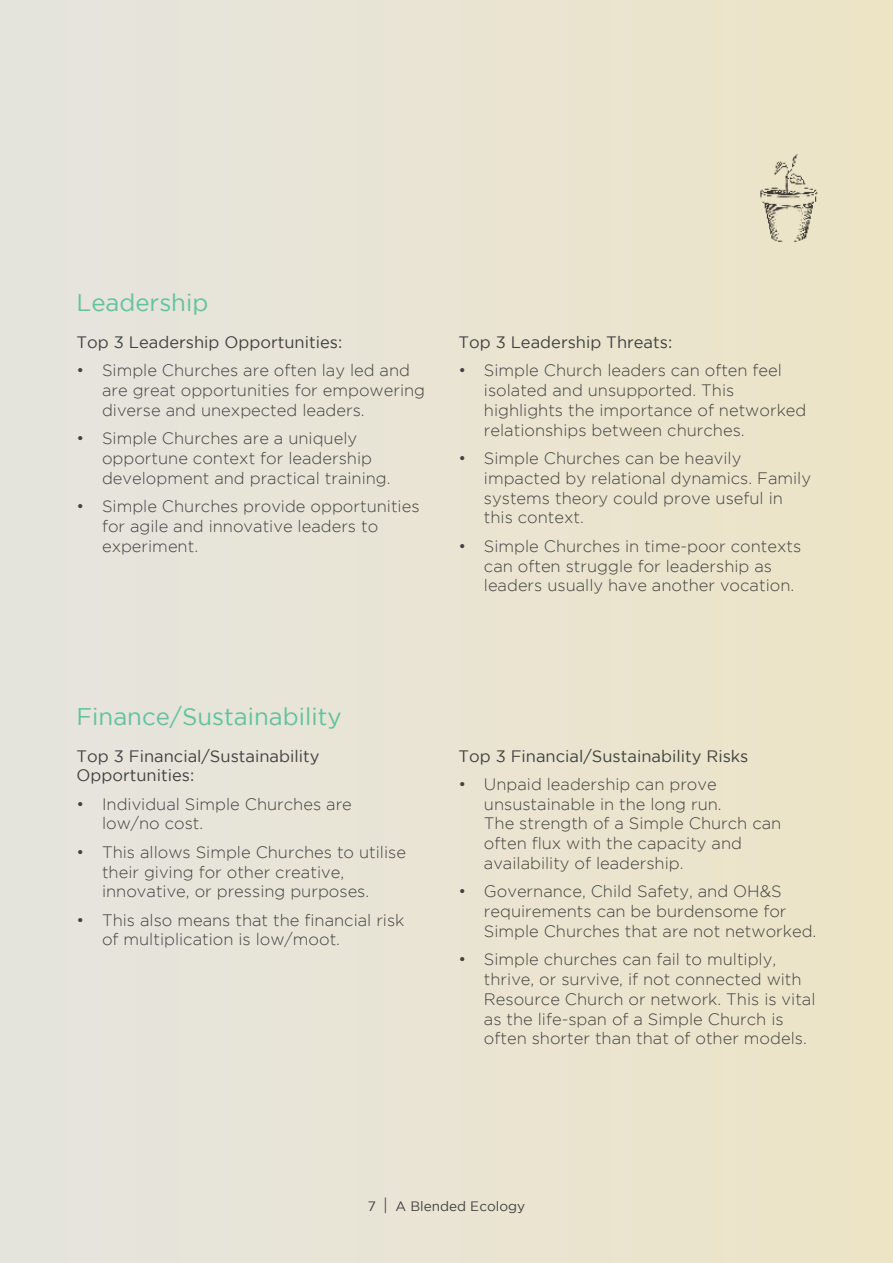
<style>
.page{position:relative;width:893px;height:1263px;background:#e9e4d3}
.page>*{position:absolute;margin:0;border:0;box-sizing:border-box;transform-origin:0 0}
.t1{font:24px "Gotham";color:#63c29d}
.t2{font:300 16.5px/19.8px "Gotham";color:#404140}
.t3{font:16.5px/19.8px "Gotham";color:#404140}
.t4{font:13.5px "Gotham";color:#404140}
.s1{font-size:16.95px}
</style>
<div class="page">
<img style="left:759px;top:61px;width:65px;height:197px">
<h1 class="t1" style="left:77px;top:289px;width:133px">Leadership</h1>
<p class="t3" style="left:77px;top:332px;width:267px">Top 3 Leadership Opportunities:</p>
<p class="t2" style="left:102px;top:360px;width:325px;text-indent:-25px">• Simple Churches are often lay led and are great opportunities for empowering diverse and unexpected leaders.</p>
<p class="t2" style="left:102px;top:428px;width:290px;text-indent:-25px">• Simple Churches are a uniquely opportune context for leadership development and practical training.</p>
<p class="t2" style="left:102px;top:496px;width:319px;text-indent:-25px">• Simple Churches provide opportunities for agile and innovative leaders to experiment.</p>
<p class="t3" style="left:458px;top:332px;width:215px">Top 3 Leadership Threats:</p>
<p class="t2" style="left:484px;top:360px;width:324px;text-indent:-25px">• Simple Church leaders can often feel isolated and unsupported. This highlights the importance of networked relationships between churches.</p>
<p class="t2" style="left:484px;top:448px;width:329px;text-indent:-25px">• Simple Churches can be heavily impacted by relational dynamics. Family systems theory could prove useful in this context.</p>
<p class="t2" style="left:484px;top:536px;width:319px;text-indent:-25px">• Simple Churches in time-poor contexts can often struggle for leadership as leaders usually have another vocation.</p>
<h1 class="t1" style="left:77px;top:703px;width:267px">Finance/Sustainability</h1>
<p class="t3" style="left:77px;top:745px;width:245px">Top 3 Financial/Sustainability<br>Opportunities:</p>
<p class="t2" style="left:102px;top:794px;width:251px;text-indent:-25px">• Individual Simple Churches are low/no cost.</p>
<p class="t2" style="left:102px;top:842px;width:305px;text-indent:-25px">• This allows Simple Churches to utilise their giving for other creative, innovative, or pressing purposes.</p>
<p class="t2" style="left:102px;top:910px;width:304px;text-indent:-25px">• This also means that the financial risk of multiplication is low/moot.</p>
<p class="t3" style="left:458px;top:745px;width:292px">Top 3 Financial/Sustainability Risks</p>
<p class="t2" style="left:484px;top:774px;width:299px;text-indent:-25px">• Unpaid leadership can prove unsustainable in the long run.<br>The strength of a Simple Church can often flux with the capacity and availability of leadership.</p>
<p class="t2" style="left:484px;top:881px;width:334px;text-indent:-25px">• Governance, Child Safety, and OH&amp;S requirements can be burdensome for<br>Simple Churches that are not networked.</p>
<p class="t2" style="left:484px;top:949px;width:333px;text-indent:-25px">• Simple churches can fail to multiply, thrive, or survive, if not connected with Resource Church or network. This is vital as the life-span of a Simple Church is often shorter than that of other models.</p>
<p class="t4" style="left:368px;top:1199px;width:159px">7 <span class="s1">|</span> A Blended Ecology</p>
</div>
